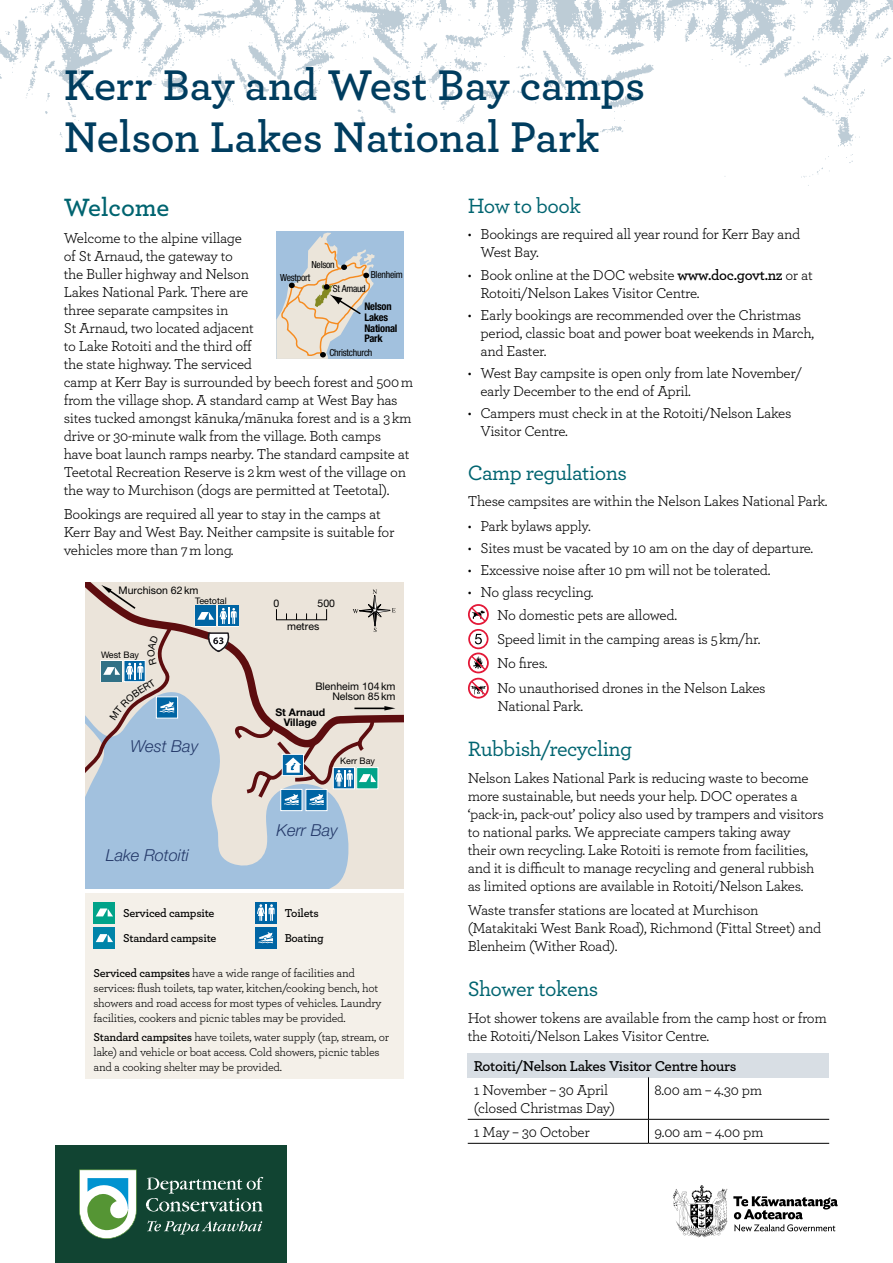
<style>
.page{position:relative;width:893px;height:1263px;background:#fff}
.page>*{position:absolute;margin:0;border:0;box-sizing:border-box;transform-origin:0 0}
.t1{font:600 45px/52.5px "Archer";letter-spacing:-.01em;color:#003d5f}
.t2{font:600 26.25px "Archer";letter-spacing:-.005em;color:#006470}
.t3{font:500 21.75px "Archer";letter-spacing:-.025em;color:#006470}
.t4{font:italic 300 16.5px "Helvetica Neue LT Pro";color:#243969}
.t5{font:15px/18px "Archer";letter-spacing:-.02em;color:#000}
.t6{font:600 15px "Archer";letter-spacing:-.02em;color:#000}
.t7{font:12px/15px "Archer";letter-spacing:-.02em;color:#000}
.t8{font:600 12px/25.7px "Archer";letter-spacing:-.02em;color:#000}
.t9{font:10.5px/23px "Helvetica Neue LT Std";color:#000}
.t10{font:700 condensed 10.5px/10.5px "Helvetica Neue LT Pro";letter-spacing:-.025em;color:#000}
.t11{font:700 10.5px/10.6px "Helvetica Neue LT Pro";color:#000;text-align:center}
.t12{font:condensed 9.75px "Helvetica Neue LT Pro";letter-spacing:-.025em;color:#000}
.t13{font:9px "Helvetica Neue LT Pro";color:#000}
.s1{font-weight:600}
</style>
<div class="page">
<svg style="left:468px;top:604px;width:21px;height:95px"></svg>
<div style="left:468px;top:1053px;width:361px;height:24px;background:#d8dee4"></div>
<hr style="left:648px;top:1077px;width:1px;height:42px;background:#000">
<hr style="left:468px;top:1119px;width:180px;height:1px;background:#000">
<hr style="left:648px;top:1119px;width:181px;height:1px;background:#000">
<svg style="left:648px;top:1119px;width:1px;height:24px"></svg>
<hr style="left:468px;top:1143px;width:180px;height:1px;background:#000">
<hr style="left:648px;top:1143px;width:181px;height:1px;background:#000">
<img style="left:0;top:0;width:893px;height:186px">
<div style="left:276px;top:231px;width:128px;height:128px;background:#a2c1de"></div>
<svg style="left:276px;top:233px;width:98px;height:126px"></svg>
<div style="left:85px;top:583px;width:319px;height:306px;background:#ebe4da"></div>
<svg style="left:85px;top:805px;width:264px;height:84px;background:#acc6dd"></svg>
<div style="left:280px;top:789px;width:22px;height:22px;background:#0065a4;border:1px solid #fff"></div>
<div style="left:305px;top:789px;width:22px;height:22px;background:#0065a4;border:1px solid #fff"></div>
<div style="left:85px;top:893px;width:319px;height:186px;background:#f4f0e9"></div>
<div style="left:94px;top:902px;width:21px;height:21px;background:#00a389"></div>
<svg style="left:96px;top:908px;width:17px;height:8px"></svg>
<div style="left:94px;top:927px;width:21px;height:22px;background:#0084a9"></div>
<svg style="left:96px;top:934px;width:17px;height:8px"></svg>
<div style="left:255px;top:902px;width:21px;height:21px;background:#0065a4"></div>
<svg style="left:257px;top:904px;width:18px;height:17px"></svg>
<div style="left:255px;top:927px;width:21px;height:22px;background:#0065a4"></div>
<svg style="left:258px;top:932px;width:15px;height:11px"></svg>
<div style="left:55px;top:1145px;width:232px;height:118px;background:#114432"></div>
<svg style="left:79px;top:1169px;width:58px;height:70px;background:#9ec4b1"></svg>
<svg style="left:147px;top:1220px;width:115px;height:14px"></svg>
<svg style="left:146px;top:1177px;width:117px;height:35px"></svg>
<svg style="left:673px;top:1185px;width:165px;height:52px"></svg>
<svg style="left:85px;top:585px;width:314px;height:220px"></svg>
<h1 class="t1" style="left:64px;top:56px;width:583px">Kerr Bay and West Bay camps<br>Nelson Lakes National Park</h1>
<h2 class="t2" style="left:64px;top:188px;width:107px">Welcome</h2>
<p class="t5" style="left:64px;top:228px;width:351px">Welcome to the alpine village<br>of St Arnaud, the gateway to<br>the Buller highway and Nelson<br>Lakes National Park. There are<br>three separate campsites in<br>St Arnaud, two located adjacent<br>to Lake Rotoiti and the third off<br>the state highway. The serviced<br>camp at Kerr Bay is surrounded by beech forest and 500 m from the village shop. A standard camp at West Bay has sites tucked amongst kānuka/mānuka forest and is a 3 km drive or 30-minute walk from the village. Both camps have boat launch ramps nearby. The standard campsite at Teetotal Recreation Reserve is 2 km west of the village on the way to Murchison (dogs are permitted at Teetotal).</p>
<p class="t5" style="left:64px;top:505px;width:332px">Bookings are required all year to stay in the camps at<br>Kerr Bay and West Bay. Neither campsite is suitable for vehicles more than 7 m long.</p>
<p class="t12" style="left:311px;top:259px;width:25px">Nelson</p>
<p class="t12" style="left:280px;top:272px;width:32px">Westport</p>
<p class="t12" style="left:371px;top:269px;width:34px">Blenheim</p>
<p class="t12" style="left:333px;top:282px;width:34px">St Arnaud</p>
<p class="t10" style="left:365px;top:301px;width:34px">Nelson<br>Lakes<br>National<br>Park</p>
<p class="t12" style="left:329px;top:347px;width:45px">Christchurch</p>
<p class="t9" style="left:119px;top:579px;width:81px">Murchison 62 km</p>
<p class="t13" style="left:101px;top:649px;width:39px">West Bay</p>
<p class="t13" style="left:195px;top:595px;width:33px">Teetotal</p>
<p class="t4" style="left:131px;top:736px;width:69px">West Bay</p>
<p class="t4" style="left:106px;top:845px;width:85px">Lake Rotoiti</p>
<p class="t9" style="left:274px;top:591px;width:7px">0</p>
<p class="t9" style="left:287px;top:591px;width:50px;text-indent:31px">500 metres</p>
<p class="t9" style="left:315px;top:681px;width:82px;line-height:10.4px;text-align:right">Blenheim 104km<br>Nelson 85 km</p>
<p class="t11" style="left:275px;top:706px;width:51px">St Arnaud<br>Village</p>
<p class="t13" style="left:340px;top:755px;width:36px">Kerr Bay</p>
<p class="t4" style="left:276px;top:820px;width:63px">Kerr Bay</p>
<p class="t8" style="left:123px;top:899px;width:95px">Serviced campsite<br>Standard campsite</p>
<p class="t8" style="left:285px;top:899px;width:41px">Toilets<br>Boating</p>
<p class="t7" style="left:94px;top:964px;width:289px"><span class="s1">Serviced campsites</span> have a wide range of facilities and services: flush toilets, tap water, kitchen/cooking bench, hot showers and road access for most types of vehicles. Laundry facilities, cookers and picnic tables may be provided.</p>
<p class="t7" style="left:94px;top:1029px;width:297px"><span class="s1">Standard campsites</span> have toilets, water supply (tap, stream, or lake) and vehicle or boat access. Cold showers, picnic tables and a cooking shelter may be provided.</p>
<h3 class="t3" style="left:468px;top:190px;width:115px">How to book</h3>
<p class="t5" style="left:480px;top:225px;width:321px;text-indent:-13px">• Bookings are required all year round for Kerr Bay and<br>West Bay.</p>
<p class="t5" style="left:480px;top:265px;width:334px;text-indent:-13px">• Book online at the DOC website <span class="s1">www.doc.govt.nz</span> or at<br>Rotoiti/Nelson Lakes Visitor Centre.</p>
<p class="t5" style="left:480px;top:305px;width:335px;text-indent:-13px">• Early bookings are recommended over the Christmas period, classic boat and power boat weekends in March, and Easter.</p>
<p class="t5" style="left:480px;top:363px;width:323px;text-indent:-13px">• West Bay campsite is open only from late November/ early December to the end of April.</p>
<p class="t5" style="left:480px;top:404px;width:312px;text-indent:-13px">• Campers must check in at the Rotoiti/Nelson Lakes<br>Visitor Centre.</p>
<h3 class="t3" style="left:468px;top:457px;width:161px">Camp regulations</h3>
<p class="t5" style="left:468px;top:491px;width:361px">These campsites are within the Nelson Lakes National Park.</p>
<p class="t5" style="left:468px;top:516px;width:125px">• Park bylaws apply.</p>
<p class="t5" style="left:468px;top:538px;width:347px">• Sites must be vacated by 10 am on the day of departure.</p>
<p class="t5" style="left:468px;top:560px;width:304px">• Excessive noise after 10 pm will not be tolerated.</p>
<p class="t5" style="left:497px;top:580px;width:181px;line-height:22.4px;text-indent:-29px">• No glass recycling.<br>No domestic pets are allowed.</p>
<p class="t5" style="left:497px;top:626px;width:270px;line-height:24.5px">Speed limit in the camping areas is 5 km/hr.<br>No fires.<br>No unauthorised drones in the Nelson Lakes</p>
<p class="t5" style="left:497px;top:696px;width:87px">National Park.</p>
<h3 class="t3" style="left:468px;top:733px;width:166px">Rubbish/recycling</h3>
<p class="t5" style="left:468px;top:768px;width:357px">Nelson Lakes National Park is reducing waste to become more sustainable, but needs your help. DOC operates a ‘pack-in, pack-out’ policy also used by trampers and visitors to national parks. We appreciate campers taking away<br>their own recycling. Lake Rotoiti is remote from facilities, and it is difficult to manage recycling and general rubbish as limited options are available in Rotoiti/Nelson Lakes.</p>
<p class="t5" style="left:468px;top:900px;width:355px">Waste transfer stations are located at Murchison (Matakitaki West Bank Road), Richmond (Fittal Street) and<br>Blenheim (Wither Road).</p>
<h3 class="t3" style="left:468px;top:973px;width:132px">Shower tokens</h3>
<p class="t5" style="left:468px;top:1008px;width:361px">Hot shower tokens are available from the camp host or from the Rotoiti/Nelson Lakes Visitor Centre.</p>
<p class="t6" style="left:474px;top:1055px;width:264px">Rotoiti/Nelson Lakes Visitor Centre hours</p>
<p class="t5" style="left:474px;top:1080px;width:143px">1 November – 30 April (closed Christmas Day)</p>
<p class="t5" style="left:654px;top:1080px;width:109px">8.00 am – 4.30 pm</p>
<p class="t5" style="left:474px;top:1122px;width:117px">1 May – 30 October</p>
<p class="t5" style="left:654px;top:1122px;width:110px">9.00 am – 4.00 pm</p>
</div>
